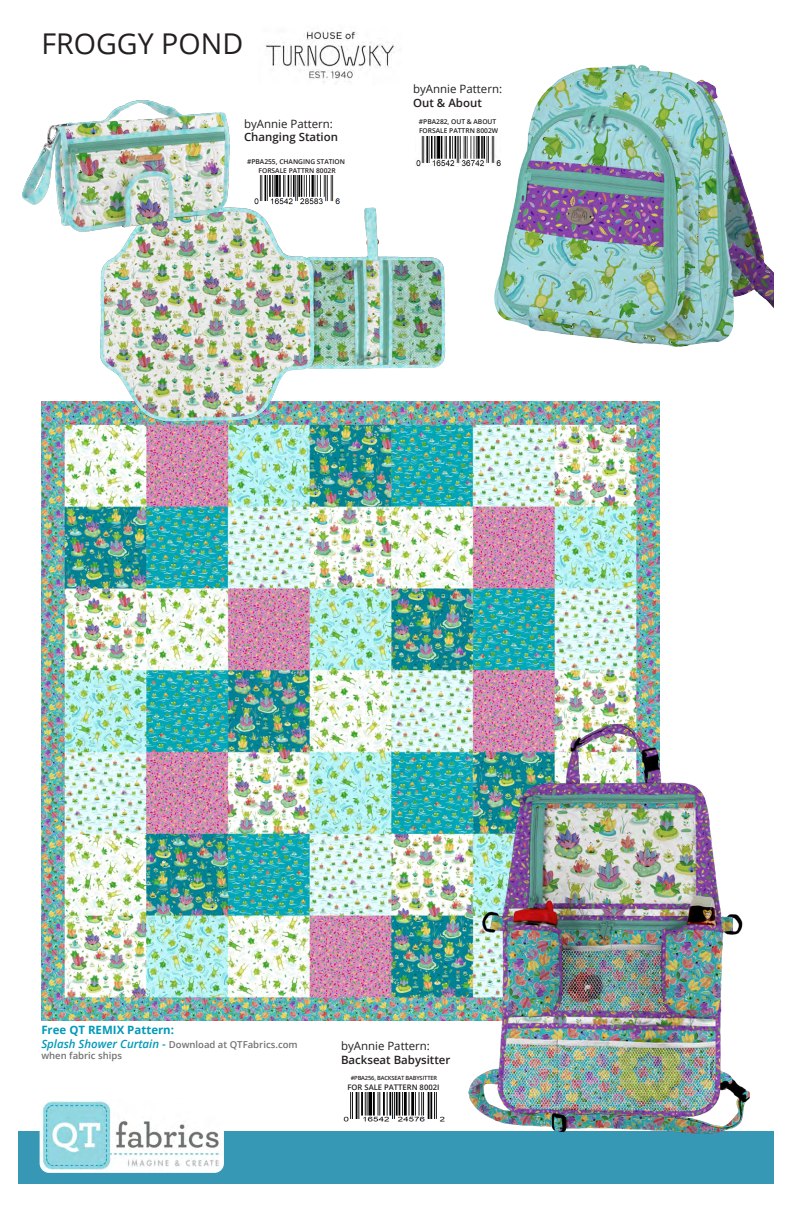
<style>
.page{position:relative;width:792px;height:1224px;background:#fff}
.page>*{position:absolute;margin:0;border:0;box-sizing:border-box;transform-origin:0 0}
.t1{font:28.6px "Open Sans";color:#231f20}
.t2{font:11.5px "Open Sans";color:#231f20}
.t3{font:600 11.5px "Open Sans";color:#231f20}
.t4{font:700 11.5px "Open Sans";color:#0099b8}
.t5{font:600 9.5px/11.5px "Open Sans";color:#717371}
.t6{font:600 7.6px "Open Sans";color:#231f20}
.t7{font:600 6.7px/8.7px "Open Sans";color:#231f20;text-align:center}
.t8{font:600 5.7px "Open Sans";letter-spacing:-.025em;color:#231f20}
.s1{font-style:italic;font-size:11.5px;color:#0099b8}
.s2{font-size:11.5px;color:#0099b8}
</style>
<div class="page">
<div style="left:18px;top:1132px;width:756px;height:52px;background:#3798b5"></div>
<img style="left:33px;top:1101px;width:195px;height:72px">
<img style="left:41px;top:402px;width:619px;height:618px">
<img style="left:466px;top:720px;width:306px;height:414px">
<img style="left:96px;top:198px;width:353px;height:228px">
<img style="left:22px;top:100px;width:240px;height:158px">
<img style="left:494px;top:64px;width:280px;height:283px">
<img style="left:266px;top:30px;width:129px;height:53px">
<img style="left:343px;top:1093px;width:102px;height:29px">
<img style="left:254px;top:175px;width:85px;height:31px">
<img style="left:415px;top:136px;width:85px;height:31px">
<h1 class="t1" style="left:41px;top:24px;width:203px">FROGGY POND</h1>
<h2 class="t2" style="left:244px;top:116px;width:90px">byAnnie Pattern:</h2>
<h2 class="t3" style="left:244px;top:129px;width:96px">Changing Station</h2>
<p class="t7" style="left:247px;top:157px;width:100px">#PBA255, CHANGING STATION<br>FORSALE PATTRN 8002R</p>
<h2 class="t2" style="left:413px;top:81px;width:90px">byAnnie Pattern:</h2>
<h2 class="t3" style="left:413px;top:95px;width:70px">Out &amp; About</h2>
<p class="t7" style="left:419px;top:117px;width:81px;text-align:left">#PBA282, OUT &amp; ABOUT<br>FORSALE PATTRN 8002W</p>
<h2 class="t4" style="left:41px;top:1022px;width:134px">Free QT REMIX Pattern:</h2>
<h3 class="t5" style="left:41px;top:1039px;width:258px"><span class="s1">Splash Shower Curtain</span> <span class="s2">-</span> Download at QTFabrics.com when fabric ships</h3>
<h2 class="t2" style="left:341px;top:1038px;width:90px">byAnnie Pattern:</h2>
<h2 class="t3" style="left:341px;top:1052px;width:111px">Backseat Babysitter</h2>
<p class="t8" style="left:351px;top:1074px;width:88px">#PBA256, BACKSEAT BABYSITTER</p>
<p class="t6" style="left:348px;top:1082px;width:93px">FOR SALE PATTERN 8002I</p>
</div>
